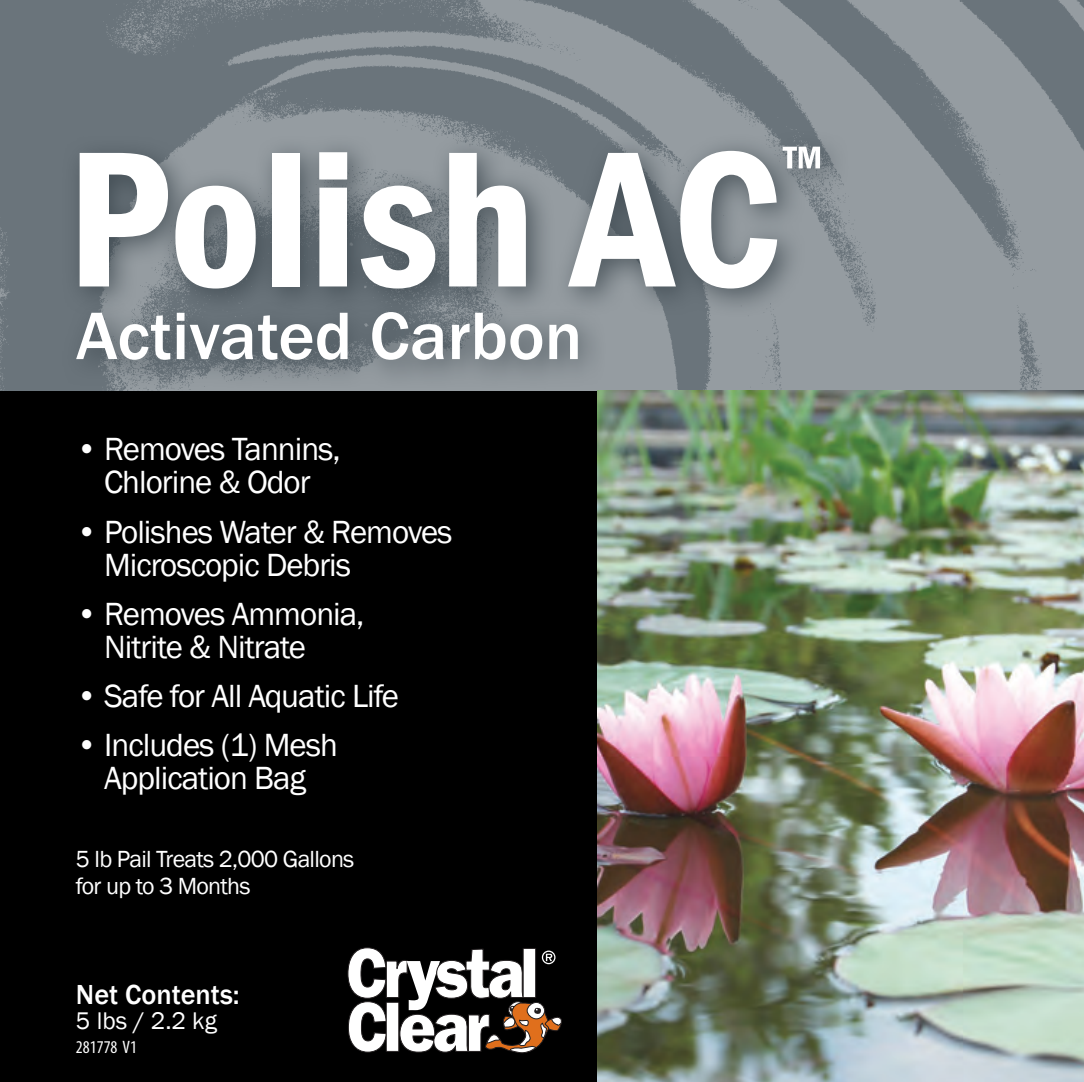
<style>
.page{position:relative;width:1084px;height:1082px;background:#000}
.page>*{position:absolute;margin:0;border:0;box-sizing:border-box;transform-origin:0 0}
.t1{font:600 condensed 200.4px "Franklin Gothic";color:#fff}
.t2{font:500 69.6px "Franklin Gothic";color:#fff}
.t3{font:600 condensed 57.3px "Franklin Gothic";color:#fff}
.t4{font:33px/33px "Franklin Gothic";letter-spacing:-.03em;color:#fff;text-align:center}
.t5{font:500 28.2px "Franklin Gothic";color:#fff}
.t6{font:24.9px "Franklin Gothic";color:#fff}
.t7{font:24px/27px "Franklin Gothic";letter-spacing:-.03em;color:#fff}
.t8{font:condensed 18px "Myriad Pro";color:#fff}
</style>
<div class="page">
<img style="left:0;top:0;width:1084px;height:391px">
<img style="left:597px;top:391px;width:487px;height:691px">
<div style="left:61px;top:129px;width:790px;height:189px;background:#374249;opacity:.75"></div>
<div style="left:60px;top:294px;width:548px;height:97px;background:#374249;opacity:.75"></div>
<svg style="left:347px;top:947px;width:215px;height:106px"></svg>
<svg style="left:0;top:0;width:4px;height:4px"></svg>
<svg style="left:1080px;top:0;width:4px;height:4px"></svg>
<h1 class="t1" style="left:67px;top:86px;width:716px">Polish AC</h1>
<h3 class="t3" style="left:782px;top:126px;width:43px">™</h3>
<h2 class="t2" style="left:76px;top:293px;width:508px">Activated Carbon</h2>
<p class="t4" style="left:76px;top:434px;width:266px">• Removes Tannins,<br>Chlorine &amp; Odor</p>
<p class="t4" style="left:104px;top:516px;width:350px;text-align:left;text-indent:-28px">• Polishes Water &amp; Removes<br>Microscopic Debris</p>
<p class="t4" style="left:104px;top:598px;width:262px;text-align:left;text-indent:-28px">• Removes Ammonia,<br>Nitrite &amp; Nitrate</p>
<p class="t4" style="left:76px;top:680px;width:325px">• Safe for All Aquatic Life</p>
<p class="t4" style="left:76px;top:729px;width:263px">• Includes (1) Mesh<br>Application Bag</p>
<p class="t7" style="left:76px;top:846px;width:280px">5 lb Pail Treats 2,000 Gallons for up to 3 Months</p>
<p class="t5" style="left:76px;top:977px;width:165px">Net Contents:</p>
<p class="t6" style="left:76px;top:1005px;width:143px">5 lbs / 2.2 kg</p>
<p class="t8" style="left:76px;top:1036px;width:63px">281778 V1</p>
</div>
